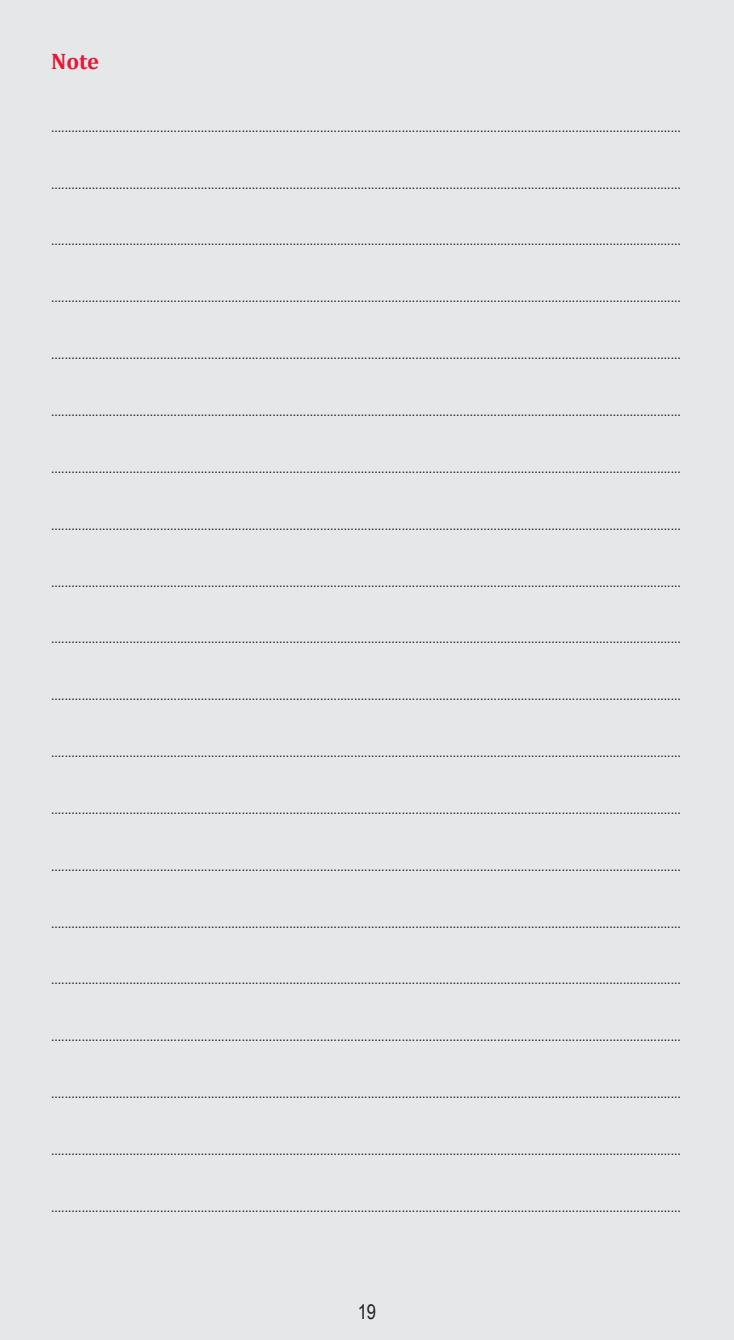
<style>
.page{position:relative;width:734px;height:1340px;background:#fff}
.page>*{position:absolute;margin:0;border:0;box-sizing:border-box;transform-origin:0 0}
.Rode_Titel{font:700 22.5px "Cambria";color:#e51836}
.t1{font:20.25px "Arial Narrow";color:#231f20}
.t2{font:13.5px "Calibri";color:#231f20}
</style>
<div class="page">
<div style="left:0;top:0;width:733px;height:1339px;background:#e6e7e9"></div>
<p class="Rode_Titel" style="left:51px;top:45px;width:49px">Note</p>
<p class="t2" style="left:51px;top:118px;width:631px">.........................................................................................................................................................................................</p>
<p class="t2" style="left:51px;top:175px;width:631px">.........................................................................................................................................................................................</p>
<p class="t2" style="left:51px;top:232px;width:631px">.........................................................................................................................................................................................</p>
<p class="t2" style="left:51px;top:288px;width:631px">.........................................................................................................................................................................................</p>
<p class="t2" style="left:51px;top:345px;width:631px">.........................................................................................................................................................................................</p>
<p class="t2" style="left:51px;top:402px;width:631px">.........................................................................................................................................................................................</p>
<p class="t2" style="left:51px;top:459px;width:631px">.........................................................................................................................................................................................</p>
<p class="t2" style="left:51px;top:516px;width:631px">.........................................................................................................................................................................................</p>
<p class="t2" style="left:51px;top:572px;width:631px">.........................................................................................................................................................................................</p>
<p class="t2" style="left:51px;top:629px;width:631px">.........................................................................................................................................................................................</p>
<p class="t2" style="left:51px;top:686px;width:631px">.........................................................................................................................................................................................</p>
<p class="t2" style="left:51px;top:743px;width:631px">.........................................................................................................................................................................................</p>
<p class="t2" style="left:51px;top:800px;width:631px">.........................................................................................................................................................................................</p>
<p class="t2" style="left:51px;top:856px;width:631px">.........................................................................................................................................................................................</p>
<p class="t2" style="left:51px;top:913px;width:631px">.........................................................................................................................................................................................</p>
<p class="t2" style="left:51px;top:970px;width:631px">.........................................................................................................................................................................................</p>
<p class="t2" style="left:51px;top:1027px;width:631px">.........................................................................................................................................................................................</p>
<p class="t2" style="left:51px;top:1084px;width:631px">.........................................................................................................................................................................................</p>
<p class="t2" style="left:51px;top:1141px;width:631px">.........................................................................................................................................................................................</p>
<p class="t2" style="left:51px;top:1197px;width:631px">.........................................................................................................................................................................................</p>
<h2 class="t1" style="left:357px;top:1296px;width:20px">19</h2>
</div>
